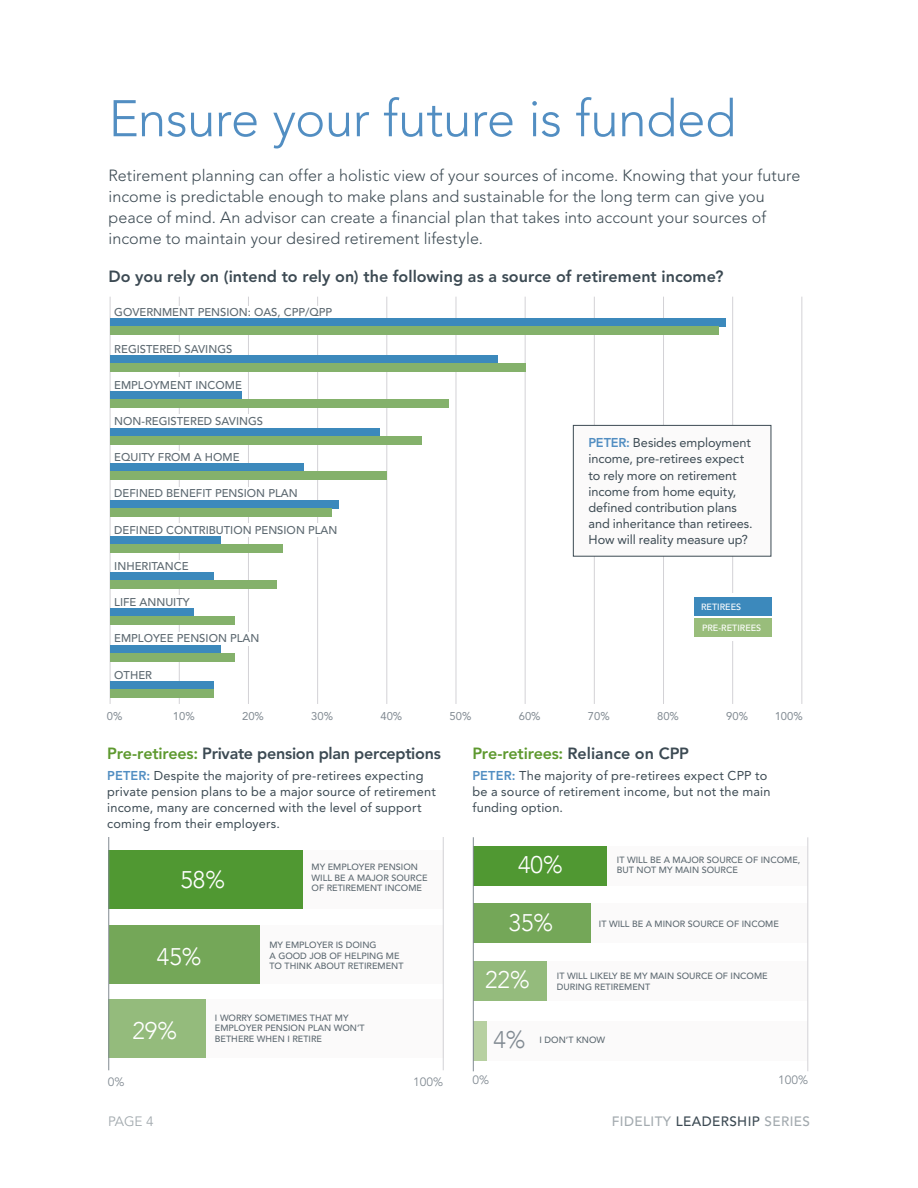
<style>
.page{position:relative;width:918px;height:1188px;background:#fff}
.page>*{position:absolute;margin:0;border:0;box-sizing:border-box;transform-origin:0 0}
.t1{font:300 51px "Avenir";letter-spacing:-.01em;color:#528ec2}
.t2{font:300 24px "Avenir";color:#fff}
.t3{font:300 24px "Avenir";color:#818a92}
.t4{font:300 16.2px/21px "Avenir";color:#3c4a53}
.t5{font:800 16.2px "Avenir";color:#3c4a53}
.t6{font:800 16.2px "Avenir";letter-spacing:-.01em;color:#5e992f}
.t7{font:500 13.5px "Avenir";letter-spacing:.03em;color:#a3aaaf}
.t8{font:13.5px "Avenir";color:#a3aaaf}
.t9{font:12.75px/16.2px "Avenir";letter-spacing:.01em;color:#3c4a53}
.t10{font:12px "Avenir";color:#818a92}
.t11{font:500 11.25px "Avenir";color:#5d6971}
.t12{font:11.25px "Avenir";color:#818a92}
.t13{font:500 9px/10.5px "Avenir";color:#5d6971}
.t14{font:500 9px "Avenir";color:#fff}
.s1{font-weight:800;color:#528ec2}
.s2{color:#5e992f}
.s3{color:#3c4a53}
</style>
<div class="page">
<hr style="left:110px;top:297px;width:1px;height:407px;background:#d3d2d6">
<hr style="left:179px;top:297px;width:1px;height:407px;background:#d3d2d6">
<hr style="left:248px;top:297px;width:1px;height:407px;background:#d3d2d6">
<hr style="left:317px;top:297px;width:1px;height:407px;background:#d3d2d6">
<hr style="left:386px;top:297px;width:1px;height:407px;background:#d3d2d6">
<hr style="left:456px;top:297px;width:1px;height:407px;background:#d3d2d6">
<hr style="left:525px;top:297px;width:1px;height:407px;background:#d3d2d6">
<hr style="left:594px;top:297px;width:1px;height:407px;background:#d3d2d6">
<hr style="left:663px;top:297px;width:1px;height:407px;background:#d3d2d6">
<hr style="left:732px;top:297px;width:1px;height:407px;background:#d3d2d6">
<hr style="left:801px;top:297px;width:1px;height:407px;background:#d3d2d6">
<div style="left:114px;top:306px;width:221px;height:13px;background:#fff"></div>
<div style="left:114px;top:487px;width:190px;height:14px;background:#fff"></div>
<div style="left:114px;top:524px;width:208px;height:13px;background:#fff"></div>
<div style="left:114px;top:560px;width:83px;height:13px;background:#fff"></div>
<div style="left:114px;top:596px;width:83px;height:13px;background:#fff"></div>
<div style="left:114px;top:632px;width:141px;height:13px;background:#fff"></div>
<div style="left:114px;top:342px;width:123px;height:14px;background:#fff"></div>
<div style="left:114px;top:378px;width:123px;height:13px;background:#fff"></div>
<div style="left:114px;top:415px;width:139px;height:13px;background:#fff"></div>
<div style="left:114px;top:451px;width:131px;height:13px;background:#fff"></div>
<div style="left:110px;top:319px;width:616px;height:8px;background:#3c89bc"></div>
<div style="left:110px;top:327px;width:609px;height:8px;background:#84b16b"></div>
<div style="left:110px;top:355px;width:387px;height:8px;background:#3c89bc"></div>
<div style="left:110px;top:363px;width:415px;height:8px;background:#84b16b"></div>
<div style="left:110px;top:391px;width:132px;height:8px;background:#3c89bc"></div>
<div style="left:110px;top:399px;width:339px;height:8px;background:#84b16b"></div>
<div style="left:110px;top:428px;width:270px;height:8px;background:#3c89bc"></div>
<div style="left:110px;top:436px;width:311px;height:8px;background:#84b16b"></div>
<div style="left:110px;top:464px;width:194px;height:8px;background:#3c89bc"></div>
<div style="left:110px;top:472px;width:277px;height:8px;background:#84b16b"></div>
<div style="left:110px;top:500px;width:228px;height:8px;background:#3c89bc"></div>
<div style="left:110px;top:508px;width:221px;height:9px;background:#84b16b"></div>
<div style="left:110px;top:536px;width:111px;height:8px;background:#3c89bc"></div>
<div style="left:110px;top:544px;width:173px;height:9px;background:#84b16b"></div>
<div style="left:110px;top:573px;width:104px;height:8px;background:#3c89bc"></div>
<div style="left:110px;top:581px;width:166px;height:8px;background:#84b16b"></div>
<div style="left:110px;top:609px;width:83px;height:8px;background:#3c89bc"></div>
<div style="left:110px;top:617px;width:125px;height:8px;background:#84b16b"></div>
<div style="left:110px;top:645px;width:111px;height:8px;background:#3c89bc"></div>
<div style="left:110px;top:653px;width:125px;height:8px;background:#84b16b"></div>
<div style="left:110px;top:681px;width:104px;height:9px;background:#3c89bc"></div>
<div style="left:110px;top:690px;width:104px;height:8px;background:#84b16b"></div>
<div style="left:685px;top:593px;width:94px;height:48px;background:#fff"></div>
<div style="left:694px;top:619px;width:77px;height:18px;background:#99bd7b"></div>
<div style="left:694px;top:597px;width:77px;height:19px;background:#3c89bc"></div>
<div style="left:303px;top:850px;width:140px;height:58px;background:#fbfafa"></div>
<div style="left:259px;top:925px;width:184px;height:58px;background:#fbfafa"></div>
<div style="left:206px;top:999px;width:237px;height:59px;background:#fbfafa"></div>
<div style="left:109px;top:850px;width:194px;height:58px;background:#509832"></div>
<div style="left:109px;top:925px;width:150px;height:58px;background:#74a758"></div>
<div style="left:109px;top:999px;width:97px;height:59px;background:#94bb7c"></div>
<hr style="left:443px;top:837px;width:1px;height:233px;background:#d3d2d6">
<hr style="left:108px;top:837px;width:1px;height:233px;background:#818a92">
<div style="left:607px;top:846px;width:201px;height:39px;background:#fbfafa"></div>
<div style="left:590px;top:904px;width:218px;height:39px;background:#fbfafa"></div>
<div style="left:547px;top:961px;width:261px;height:39px;background:#fbfafa"></div>
<div style="left:487px;top:1021px;width:321px;height:40px;background:#fbfafa"></div>
<div style="left:473px;top:846px;width:134px;height:39px;background:#509832"></div>
<div style="left:473px;top:904px;width:117px;height:39px;background:#74a758"></div>
<div style="left:473px;top:961px;width:74px;height:39px;background:#94bb7c"></div>
<div style="left:473px;top:1021px;width:14px;height:40px;background:#b7d0a1"></div>
<hr style="left:473px;top:837px;width:1px;height:234px;background:#818a92">
<hr style="left:807px;top:837px;width:1px;height:234px;background:#d3d2d6">
<div style="left:573px;top:425px;width:198px;height:131px;background:#fbfafa"></div>
<div style="left:573px;top:425px;width:198px;height:131px;border:1px solid #3c4a53"></div>
<h1 class="t1" style="left:109px;top:89px;width:629px">Ensure your future is funded</h1>
<p class="t4" style="left:109px;top:165px;width:693px">Retirement planning can offer a holistic view of your sources of income. Knowing that your future income is predictable enough to make plans and sustainable for the long term can give you peace of mind. An advisor can create a financial plan that takes into account your sources of income to maintain your desired retirement lifestyle.</p>
<p class="t5" style="left:109px;top:267px;width:616px">Do you rely on (intend to rely on) the following as a source of retirement income?</p>
<p class="t11" style="left:114px;top:306px;width:219px">GOVERNMENT PENSION: OAS, CPP/QPP</p>
<p class="t11" style="left:114px;top:342px;width:120px">REGISTERED SAVINGS</p>
<p class="t11" style="left:114px;top:379px;width:129px">EMPLOYMENT INCOME</p>
<p class="t11" style="left:114px;top:414px;width:150px">NON-REGISTERED SAVINGS</p>
<p class="t11" style="left:114px;top:451px;width:127px">EQUITY FROM A HOME</p>
<p class="t11" style="left:114px;top:487px;width:185px">DEFINED BENEFIT PENSION PLAN</p>
<p class="t11" style="left:114px;top:523px;width:225px">DEFINED CONTRIBUTION PENSION PLAN</p>
<p class="t11" style="left:114px;top:559px;width:76px">INHERITANCE</p>
<p class="t11" style="left:114px;top:596px;width:77px">LIFE ANNUITY</p>
<p class="t11" style="left:114px;top:632px;width:147px">EMPLOYEE PENSION PLAN</p>
<p class="t11" style="left:114px;top:668px;width:39px">OTHER</p>
<p class="t9" style="left:589px;top:435px;width:166px"><span class="s1">PETER:</span> Besides employment income, pre-retirees expect to rely more on retirement income from home equity, defined contribution plans and inheritance than retirees.<br>How will reality measure up?</p>
<p class="t14" style="left:701px;top:601px;width:42px">RETIREES</p>
<p class="t14" style="left:702px;top:623px;width:61px">PRE-RETIREES</p>
<p class="t12" style="left:107px;top:709px;width:17px">0%</p>
<p class="t12" style="left:173px;top:709px;width:23px">10%</p>
<p class="t12" style="left:242px;top:709px;width:23px">20%</p>
<p class="t12" style="left:311px;top:709px;width:23px">30%</p>
<p class="t12" style="left:380px;top:709px;width:23px">40%</p>
<p class="t12" style="left:450px;top:709px;width:23px">50%</p>
<p class="t12" style="left:519px;top:709px;width:23px">60%</p>
<p class="t12" style="left:588px;top:709px;width:23px">70%</p>
<p class="t12" style="left:657px;top:709px;width:23px">80%</p>
<p class="t12" style="left:726px;top:709px;width:23px">90%</p>
<p class="t12" style="left:775px;top:709px;width:30px">100%</p>
<p class="t5" style="left:107px;top:743px;width:335px"><span class="s2">Pre-retirees:</span> Private pension plan perceptions</p>
<p class="t9" style="left:107px;top:768px;width:330px;line-height:15.8px"><span class="s1">PETER:</span> Despite the majority of pre-retirees expecting private pension plans to be a major source of retirement income, many are concerned with the level of support coming from their employers.</p>
<h2 class="t2" style="left:180px;top:866px;width:46px">58%</h2>
<h2 class="t2" style="left:157px;top:943px;width:46px">45%</h2>
<p class="t13" style="left:312px;top:862px;width:117px">MY EMPLOYER PENSION<br>WILL BE A MAJOR SOURCE<br>OF RETIREMENT INCOME</p>
<p class="t13" style="left:270px;top:940px;width:136px">MY EMPLOYER IS DOING<br>A GOOD JOB OF HELPING ME<br>TO THINK ABOUT RETIREMENT</p>
<h2 class="t2" style="left:132px;top:1017px;width:46px">29%</h2>
<p class="t13" style="left:215px;top:1012px;width:151px">I WORRY SOMETIMES THAT MY<br>EMPLOYER PENSION PLAN WON’T<br>BETHERE WHEN I RETIRE</p>
<p class="t10" style="left:108px;top:1075px;width:18px">0%</p>
<p class="t10" style="left:413px;top:1075px;width:32px">100%</p>
<p class="t6" style="left:472px;top:743px;width:218px">Pre-retirees: <span class="s3">Reliance on CPP</span></p>
<p class="t9" style="left:472px;top:768px;width:299px;line-height:15.8px"><span class="s1">PETER:</span> The majority of pre-retirees expect CPP to be a source of retirement income, but not the main funding option.</p>
<h2 class="t2" style="left:518px;top:851px;width:46px">40%</h2>
<h2 class="t2" style="left:509px;top:909px;width:46px">35%</h2>
<h2 class="t2" style="left:485px;top:966px;width:46px">22%</h2>
<p class="t13" style="left:617px;top:855px;width:185px">IT WILL BE A MAJOR SOURCE OF INCOME,<br>BUT NOT MY MAIN SOURCE</p>
<p class="t13" style="left:599px;top:919px;width:181px">IT WILL BE A MINOR SOURCE OF INCOME</p>
<p class="t13" style="left:557px;top:971px;width:212px">IT WILL LIKELY BE MY MAIN SOURCE OF INCOME<br>DURING RETIREMENT</p>
<h2 class="t3" style="left:494px;top:1026px;width:34px">4%</h2>
<p class="t13" style="left:540px;top:1035px;width:67px">I DON’T KNOW</p>
<p class="t10" style="left:472px;top:1073px;width:18px">0%</p>
<p class="t10" style="left:778px;top:1073px;width:32px">100%</p>
<p class="t8" style="left:108px;top:1114px;width:47px">PAGE 4</p>
<p class="t7" style="left:612px;top:1114px;width:200px">FIDELITY <span class="s3">LEADERSHIP</span> SERIES</p>
</div>
